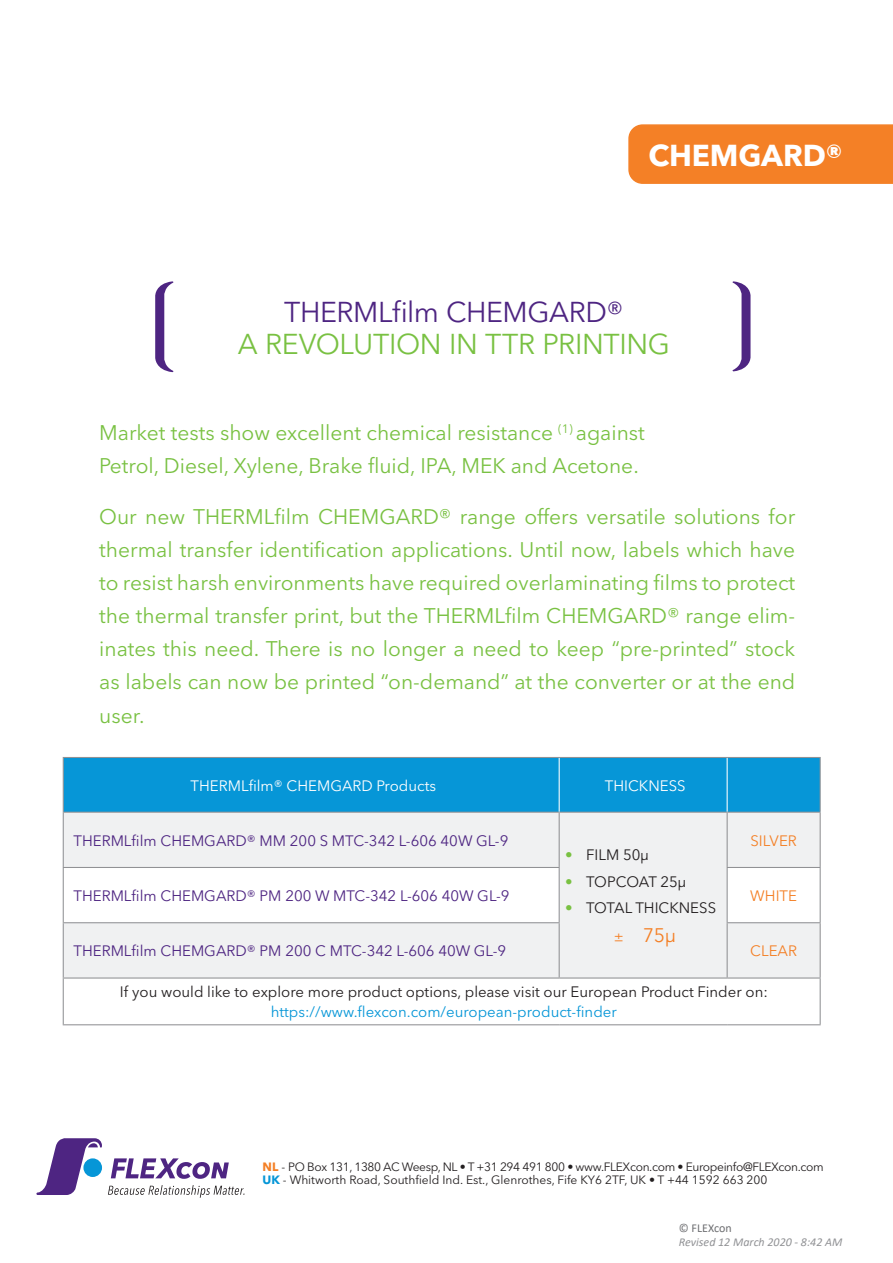
<style>
.page{position:relative;width:893px;height:1263px;background:#fff}
.page>*{position:absolute;margin:0;border:0;box-sizing:border-box;transform-origin:0 0}
.ORANGE_Header{font:700 30px "Avenir Next LT Pro";letter-spacing:-.005em;color:#fff}
.GREEN_Header_BRACKET{font:28.5px "Avenir Next LT Pro";letter-spacing:-.01em;color:#79c142}
.GREEN_Header_BRACKET-2{font:28.5px "Avenir Next LT Pro";letter-spacing:-.01em;color:#4e2582}
.GREEN_TXT_introducti{font:21px/33px "Avenir Next LT Pro";color:#79c142;text-align:justify}
.TXT_Table_no_GREEN_B{font:19.5px "Avenir Next LT Pro";color:#f48026}
.BLACK_txt_PRODUCT_Ta{font:15px "Avenir Next LT Pro";color:#4e2582}
.BLACK_txt_PRODUCT_Ta-2{font:15px "Avenir Next LT Pro";color:#231f20}
.BLACK_txt_PRODUCT_Ta-3{font:15px "Avenir Next LT Pro";color:#0696d7}
.WHITE_txt_PRODUCT_Ta{font:15px "Avenir Next LT Pro";color:#fff}
.t1{font:15px "Avenir Next LT Pro";color:#f48026}
.t2{font:12px "Avenir Next LT Pro";letter-spacing:-.03em;color:#231f20}
.t3{font:12px "Avenir Next LT Pro";color:#231f20}
.t4{font:italic 12px "Calibri";color:#919295}
.t5{font:12px "Calibri";color:#6c6d70}
.s1{font-weight:500;color:#79c142}
.s2{font-size:15px}
.s3{font-weight:700;color:#f48026}
.s4{font-weight:700;color:#0696d7}
</style>
<div class="page">
<div style="left:628px;top:124px;width:265px;height:60px;background:#f48026"></div>
<svg style="left:36px;top:1138px;width:66px;height:57px"></svg>
<svg style="left:111px;top:1158px;width:118px;height:21px"></svg>
<div style="left:83px;top:1158px;width:19px;height:19px;background:#0696d7;border-radius:50%"></div>
<svg style="left:108px;top:1185px;width:136px;height:13px"></svg>
<svg style="left:733px;top:281px;width:17px;height:90px"></svg>
<svg style="left:155px;top:281px;width:18px;height:91px"></svg>
<div style="left:64px;top:758px;width:756px;height:54px;background:#0696d7"></div>
<div style="left:64px;top:813px;width:756px;height:54px;background:#f0f1f2"></div>
<svg style="left:64px;top:867px;width:756px;height:157px"></svg>
<hr style="left:63px;top:813px;width:1px;height:54px;background:#919295">
<hr style="left:559px;top:813px;width:1px;height:54px;background:#919295">
<hr style="left:727px;top:813px;width:1px;height:54px;background:#919295">
<hr style="left:820px;top:813px;width:1px;height:54px;background:#919295">
<hr style="left:63px;top:867px;width:497px;height:1px;background:#919295">
<hr style="left:63px;top:868px;width:1px;height:54px;background:#919295">
<hr style="left:559px;top:868px;width:1px;height:54px;background:#919295">
<hr style="left:727px;top:867px;width:94px;height:1px;background:#919295">
<hr style="left:727px;top:868px;width:1px;height:54px;background:#919295">
<hr style="left:820px;top:868px;width:1px;height:54px;background:#919295">
<hr style="left:63px;top:922px;width:497px;height:1px;background:#919295">
<hr style="left:63px;top:923px;width:1px;height:54px;background:#919295">
<hr style="left:559px;top:923px;width:1px;height:54px;background:#919295">
<hr style="left:727px;top:922px;width:94px;height:1px;background:#919295">
<hr style="left:727px;top:923px;width:1px;height:54px;background:#919295">
<hr style="left:820px;top:923px;width:1px;height:54px;background:#919295">
<hr style="left:63px;top:977px;width:496px;height:1px;background:#919295">
<hr style="left:63px;top:978px;width:1px;height:46px;background:#919295">
<hr style="left:559px;top:977px;width:168px;height:1px;background:#919295">
<hr style="left:727px;top:977px;width:94px;height:1px;background:#919295">
<hr style="left:820px;top:978px;width:1px;height:46px;background:#919295">
<hr style="left:63px;top:1024px;width:496px;height:1px;background:#919295">
<hr style="left:559px;top:1024px;width:168px;height:1px;background:#919295">
<hr style="left:727px;top:1024px;width:94px;height:1px;background:#919295">
<hr style="left:63px;top:757px;width:496px;height:1px;background:#919295">
<hr style="left:63px;top:758px;width:1px;height:54px;background:#919295">
<hr style="left:559px;top:757px;width:168px;height:1px;background:#919295">
<hr style="left:727px;top:757px;width:94px;height:1px;background:#919295">
<hr style="left:820px;top:758px;width:1px;height:54px;background:#919295">
<hr style="left:63px;top:812px;width:496px;height:1px;background:#919295">
<hr style="left:559px;top:812px;width:168px;height:1px;background:#919295">
<hr style="left:727px;top:812px;width:94px;height:1px;background:#919295">
<hr style="left:559px;top:758px;width:1px;height:54px;background:#fff">
<hr style="left:727px;top:758px;width:1px;height:54px;background:#fff">
<p class="ORANGE_Header" style="left:648px;top:137px;width:196px">CHEMGARD®</p>
<p class="GREEN_Header_BRACKET-2" style="left:284px;top:295px;width:341px">THERMLfilm CHEMGARD®</p>
<p class="GREEN_Header_BRACKET" style="left:238px;top:327px;width:434px">A REVOLUTION IN TTR PRINTING</p>
<p class="GREEN_TXT_introducti" style="left:99px;top:417px;width:547px">Market tests show excellent chemical resistance <sup>(1)</sup> against</p>
<p class="GREEN_TXT_introducti" style="left:99px;top:450px;width:541px">Petrol, Diesel, Xylene, Brake fluid, IPA, MEK and Acetone.</p>
<p class="GREEN_TXT_introducti" style="left:99px;top:501px;width:698px">Our new THERMLfilm CHEMGARD® range offers versatile solutions for thermal transfer identification applications. Until now, labels which have to resist harsh environments have required overlaminating films to protect the thermal transfer print, but the THERMLfilm CHEMGARD® range elim&shy;inates this need. There is no longer a need to keep “pre-printed” stock as labels can now be printed “on-demand” at the converter or at the end user.</p>
<p class="WHITE_txt_PRODUCT_Ta" style="left:191px;top:776px;width:247px">THERMLfilm® CHEMGARD Products</p>
<p class="WHITE_txt_PRODUCT_Ta" style="left:605px;top:776px;width:82px">THICKNESS</p>
<p class="BLACK_txt_PRODUCT_Ta" style="left:74px;top:831px;width:436px">THERMLfilm CHEMGARD® MM 200 S MTC-342 L-606 40W GL-9</p>
<p class="t1" style="left:750px;top:831px;width:48px">SILVER</p>
<p class="BLACK_txt_PRODUCT_Ta-2" style="left:565px;top:846px;width:85px"><span class="s1">•</span> FILM 50µ</p>
<p class="BLACK_txt_PRODUCT_Ta-2" style="left:565px;top:872px;width:122px"><span class="s1">•</span> TOPCOAT 25µ</p>
<p class="BLACK_txt_PRODUCT_Ta-2" style="left:565px;top:899px;width:152px"><span class="s1">•</span> TOTAL THICKNESS</p>
<p class="TXT_Table_no_GREEN_B" style="left:614px;top:923px;width:64px"><span class="s2">±</span> 75µ</p>
<p class="BLACK_txt_PRODUCT_Ta" style="left:74px;top:886px;width:438px">THERMLfilm CHEMGARD® PM 200 W MTC-342 L-606 40W GL-9</p>
<p class="t1" style="left:750px;top:886px;width:48px">WHITE</p>
<p class="BLACK_txt_PRODUCT_Ta" style="left:74px;top:942px;width:434px">THERMLfilm CHEMGARD® PM 200 C MTC-342 L-606 40W GL-9</p>
<p class="t1" style="left:750px;top:942px;width:48px">CLEAR</p>
<p class="BLACK_txt_PRODUCT_Ta-2" style="left:120px;top:983px;width:650px">If you would like to explore more product options, please visit our European Product Finder on:</p>
<p class="BLACK_txt_PRODUCT_Ta-3" style="left:271px;top:1003px;width:348px">https://www.flexcon.com/european-product-finder</p>
<p class="t2" style="left:263px;top:1159px;width:563px"><span class="s3">NL</span> - PO Box 131, 1380 AC Weesp, NL • T +31 294 491 800 • www.FLEXcon.com • Europeinfo@FLEXcon.com</p>
<p class="t3" style="left:263px;top:1173px;width:506px"><span class="s4">UK</span> - Whitworth Road, Southfield Ind. Est., Glenrothes, Fife KY6 2TF, UK • T +44 1592 663 200</p>
<p class="t5" style="left:679px;top:1219px;width:54px">© FLEXcon</p>
<p class="t4" style="left:679px;top:1234px;width:165px">Revised 12 March 2020 - 8:42 AM</p>
</div>
